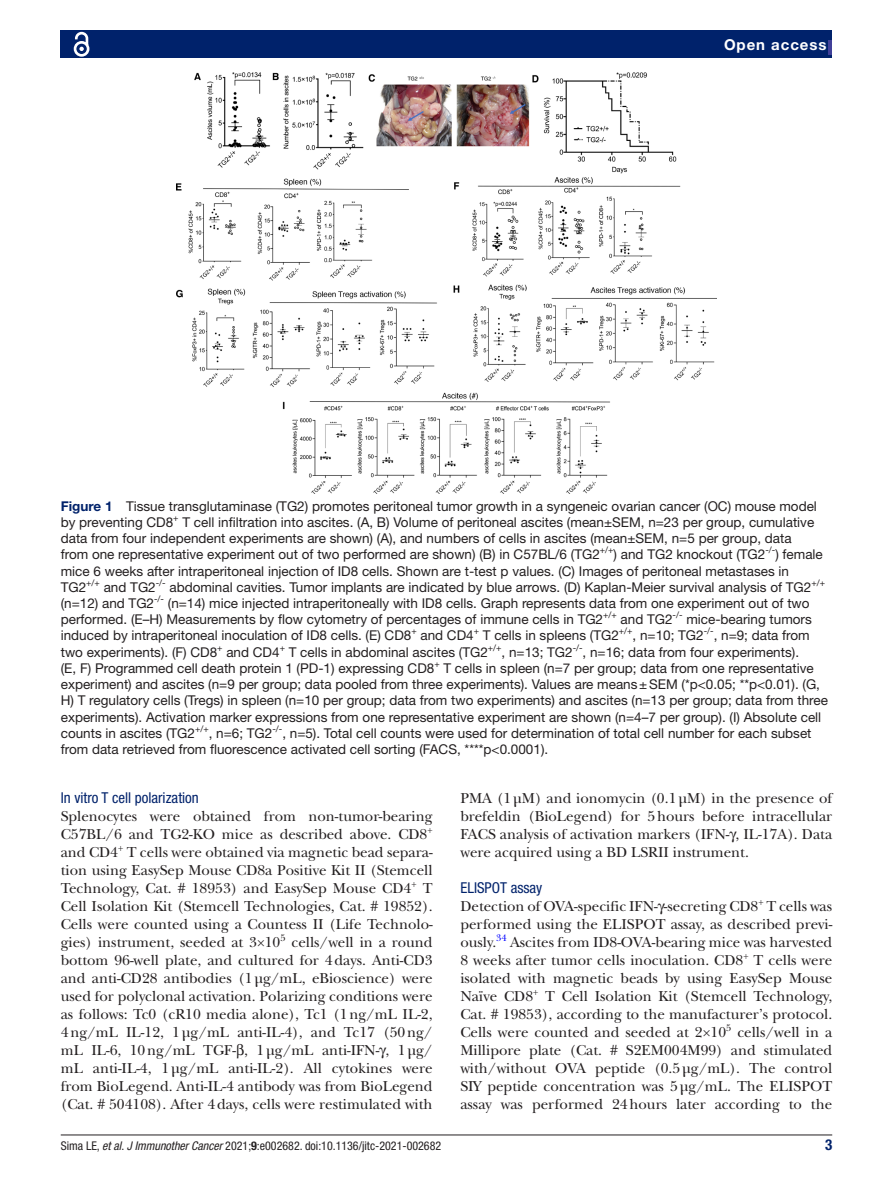
<style>
.page{position:relative;width:893px;height:1191px;background:#fff}
.page>*{position:absolute;margin:0;border:0;box-sizing:border-box;transform-origin:0 0}
.t1{font:15px/18px "New Baskerville";color:#231f20;text-align:justify}
.t2{font:condensed 15px "Helvetica Neue LT Std";color:#00226b}
.t3{font:700 15px "Helvetica Neue LT Std";letter-spacing:.065em;color:#fff}
.t4{font:700 condensed 15px "Helvetica Neue LT Std";color:#00226b}
.t5{font:13.5px/16.2px "Helvetica Neue LT Std";color:#231f20}
.t6{font:condensed 12px "Helvetica Neue LT Std";color:#231f20}
.t7{font:9.9px "New Baskerville";color:#231f20}
.t8{font:9.9px "New Baskerville";color:#00f}
.t9{font:9px "Helvetica Neue LT Std";color:#231f20}
.s1{font-weight:700;color:#00226b}
.s2{font-style:italic}
.s3{font-weight:700}
</style>
<div class="page">
<hr style="left:61px;top:1134px;width:771px;height:1px;background:#231f20">
<div style="left:61px;top:31px;width:771px;height:27px;background:#00226b"></div>
<hr style="left:828px;top:40px;width:4px;height:15px;background:#414099">
<svg style="left:73px;top:31px;width:17px;height:26px"></svg>
<img style="left:176px;top:73px;width:540px;height:420px">
<p class="t3" style="left:724px;top:35px;width:104px">Open access</p>
<p class="t5" style="left:61px;top:498px;width:766px"><span class="s1">Figure 1</span> Tissue transglutaminase (TG2) promotes peritoneal tumor growth in a syngeneic ovarian cancer (OC) mouse model by preventing CD8<sup>+</sup> T cell infiltration into ascites. (A, B) Volume of peritoneal ascites (mean±SEM, n=23 per group, cumulative data from four independent experiments are shown) (A), and numbers of cells in ascites (mean±SEM, n=5 per group, data<br>from one representative experiment out of two performed are shown) (B) in C57BL/6 (TG2<sup>+/+</sup>) and TG2 knockout (TG2<sup>-/-</sup>) female mice 6 weeks after intraperitoneal injection of ID8 cells. Shown are t-test p values. (C) Images of peritoneal metastases in TG2<sup>+/+</sup> and TG2<sup>-/-</sup> abdominal cavities. Tumor implants are indicated by blue arrows. (D) Kaplan-Meier survival analysis of TG2<sup>+/+ </sup>(n=12) and TG2<sup>-/-</sup> (n=14) mice injected intraperitoneally with ID8 cells. Graph represents data from one experiment out of two performed. (E–H) Measurements by flow cytometry of percentages of immune cells in TG2<sup>+/+</sup> and TG2<sup>-/-</sup> mice-bearing tumors induced by intraperitoneal inoculation of ID8 cells. (E) CD8<sup>+</sup> and CD4<sup>+</sup> T cells in spleens (TG2<sup>+/+</sup>, n=10; TG2<sup>-/-</sup>, n=9; data from two experiments). (F) CD8<sup>+</sup> and CD4</p>
<p class="t9" style="left:280px;top:642px;width:7px">+</p>
<p class="t5" style="left:289px;top:643px;width:201px">T cells in abdominal ascites (TG2</p>
<p class="t9" style="left:488px;top:642px;width:15px">+/+</p>
<p class="t5" style="left:502px;top:643px;width:73px">, n=13; TG2</p>
<p class="t9" style="left:573px;top:642px;width:11px">-/-</p>
<p class="t5" style="left:61px;top:643px;width:769px;text-indent:522px">, n=16; data from four experiments).<br>(E, F) Programmed cell death protein 1 (PD-1) expressing CD8<sup>+</sup> T cells in spleen (n=7 per group; data from one representative experiment) and ascites (n=9 per group; data pooled from three experiments). Values are means±SEM (*p&lt;0.05; **p&lt;0.01). (G, H) T regulatory cells (Tregs) in spleen (n=10 per group; data from two experiments) and ascites (n=13 per group; data from three experiments). Activation marker expressions from one representative experiment are shown (n=4–7 per group). (I) Absolute cell counts in ascites (TG2</p>
<p class="t9" style="left:195px;top:723px;width:15px">+/+</p>
<p class="t5" style="left:209px;top:724px;width:65px">, n=6; TG2</p>
<p class="t9" style="left:272px;top:723px;width:11px">-/-</p>
<p class="t5" style="left:61px;top:724px;width:752px;text-indent:222px">, n=5). Total cell counts were used for determination of total cell number for each subset from data retrieved from fluorescence activated cell sorting (FACS, ****p&lt;0.0001).</p>
<p class="t2" style="left:61px;top:789px;width:140px">In vitro T cell polarization</p>
<p class="t1" style="left:61px;top:807px;width:373px">Splenocytes were obtained from non-tumor-bearing<br>C57BL/6 and TG2-KO mice as described above. CD8</p>
<p class="t7" style="left:427px;top:823px;width:7px">+</p>
<p class="t1" style="left:61px;top:843px;width:59px">and CD4</p>
<p class="t7" style="left:118px;top:841px;width:7px">+</p>
<p class="t1" style="left:61px;top:843px;width:373px;text-indent:66px">T cells were obtained via magnetic bead separa&shy;tion using EasySep Mouse CD8a Positive Kit II (Stemcell Technology, Cat. # 18953) and EasySep Mouse CD4</p>
<p class="t7" style="left:411px;top:877px;width:7px">+</p>
<p class="t1" style="left:61px;top:879px;width:373px;text-indent:362px">T Cell Isolation Kit (Stemcell Technologies, Cat. # 19852).<br>Cells were counted using a Countess II (Life Technolo&shy;gies) instrument, seeded at 3×10</p>
<p class="t7" style="left:280px;top:931px;width:7px">5</p>
<p class="t1" style="left:61px;top:933px;width:373px;text-indent:231px">cells/well in a round bottom 96-well plate, and cultured for 4days. Anti-CD3 and anti-CD28 antibodies (1µg/mL, eBioscience) were used for polyclonal activation. Polarizing conditions were as follows: Tc0 (cR10 media alone), Tc1 (1ng/mL IL-2, 4ng/mL IL-12, 1µg/mL anti-IL-4), and Tc17 (50ng/ mL IL-6, 10ng/mL TGF- , 1µg/mL anti-IFN- , 1µg/ mL anti-IL-4, 1µg/mL anti-IL-2). All cytokines were from BioLegend. Anti-IL-4 antibody was from BioLegend (Cat. # 504108). After 4days, cells were restimulated with</p>
<p class="t1" style="left:460px;top:789px;width:373px">PMA (1µM) and ionomycin (0.1µM) in the presence of brefeldin (BioLegend) for 5hours before intracellular FACS analysis of activation markers (IFN- , IL-17A). Data were acquired using a BD LSRII instrument.</p>
<p class="t2" style="left:460px;top:879px;width:83px">ELISPOT assay</p>
<p class="t1" style="left:460px;top:897px;width:373px">Detection of OVA-specific IFN- -secreting CD8<sup>+</sup> T cells was performed using the ELISPOT assay, as described previ&shy;ously.</p>
<p class="t8" style="left:496px;top:931px;width:12px">34</p>
<p class="t1" style="left:460px;top:933px;width:373px;text-indent:50px">Ascites from ID8-OVA-bearing mice was harvested<br>8 weeks after tumor cells inoculation. CD8</p>
<p class="t7" style="left:743px;top:949px;width:7px">+</p>
<p class="t1" style="left:460px;top:951px;width:373px;text-indent:293px">T cells were isolated with magnetic beads by using EasySep Mouse Naïve CD8<sup>+</sup> T Cell Isolation Kit (Stemcell Technology, Cat. # 19853), according to the manufacturer’s protocol.<br>Cells were counted and seeded at 2×10</p>
<p class="t7" style="left:726px;top:1021px;width:7px">5</p>
<p class="t1" style="left:460px;top:1023px;width:373px;text-indent:277px">cells/well in a Millipore plate (Cat. # S2EM004M99) and stimulated with/without OVA peptide (0.5µg/mL). The control SIY peptide concentration was 5µg/mL. The ELISPOT assay was performed 24hours later according to the</p>
<p class="t6" style="left:61px;top:1138px;width:382px">Sima LE, <span class="s2">et al</span>. <span class="s2">J Immunother Cancer</span> 2021;<span class="s3">9</span>:e002682. doi:10.1136/jitc-2021-002682</p>
<p class="t4" style="left:825px;top:1135px;width:9px">3</p>
</div>
